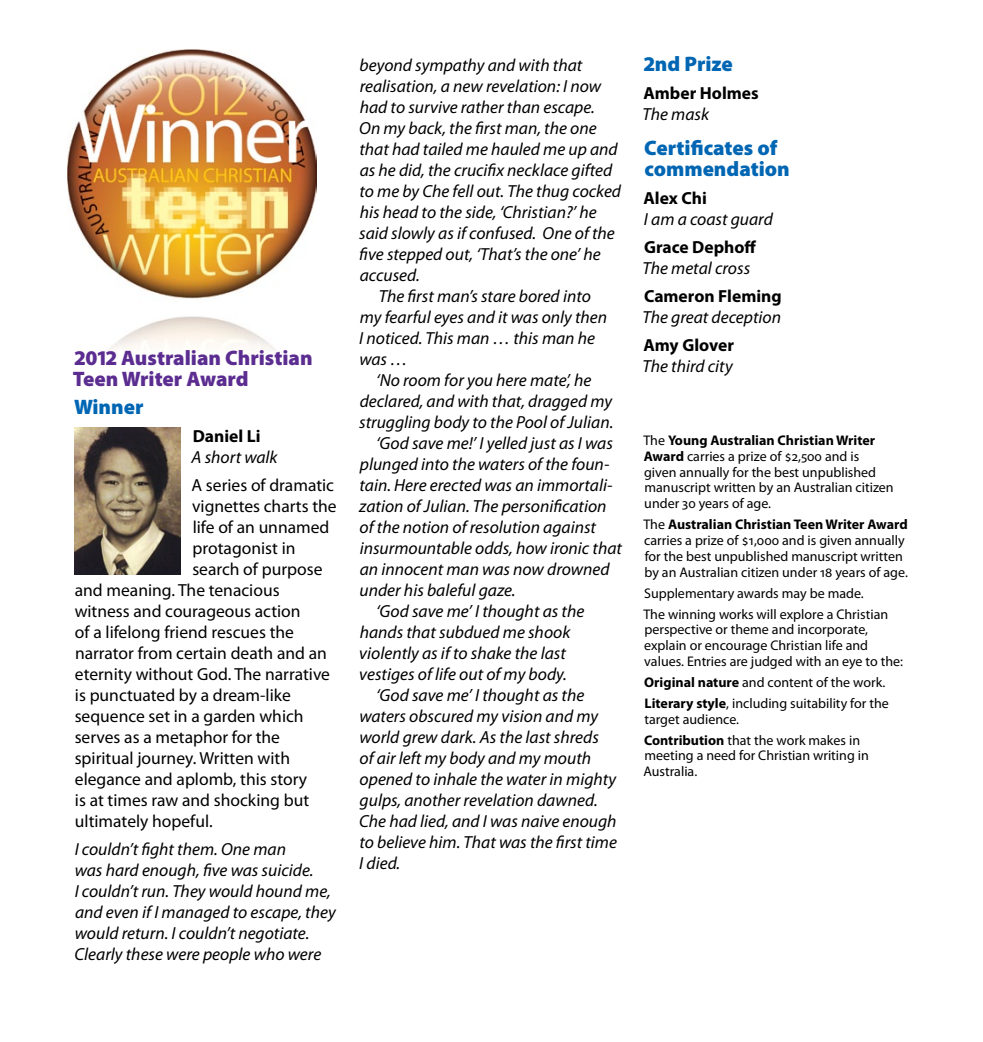
<style>
.page{position:relative;width:983px;height:1042px;background:#fff}
.page>*{position:absolute;margin:0;border:0;box-sizing:border-box;transform-origin:0 0}
.t1{font:900 21px/21px "Myriad Pro";color:#0066b3}
.t2{font:900 21px/21px "Myriad Pro";color:#5c2d91}
.t3{font:italic 17.5px/21px "Myriad Pro";color:#000}
.t4{font:17.5px "Myriad Pro";color:#000}
.t5{font:700 17.5px "Myriad Pro";color:#000}
.t6{font:14px/15.8px "Myriad Pro";color:#000}
.s1{font-weight:700}
</style>
<div class="page">
<img style="left:74px;top:428px;width:107px;height:147px">
<img style="left:68px;top:50px;width:248px;height:301px">
<p class="t2" style="left:73px;top:347px;width:241px">2012 Australian Christian<br>Teen Writer Award</p>
<p class="t1" style="left:74px;top:396px;width:71px">Winner</p>
<p class="t5" style="left:193px;top:424px;width:69px">Daniel Li</p>
<p class="t3" style="left:191px;top:446px;width:88px">A short walk</p>
<p class="t4" style="left:191px;top:474px;width:144px">A series of dramatic</p>
<p class="t4" style="left:192px;top:495px;width:146px">vignettes charts the</p>
<p class="t4" style="left:193px;top:516px;width:138px">life of an unnamed</p>
<p class="t4" style="left:192px;top:537px;width:104px">protagonist in</p>
<p class="t4" style="left:192px;top:558px;width:132px">search of purpose</p>
<p class="t4" style="left:75px;top:579px;width:206px">and meaning. The tenacious</p>
<p class="t4" style="left:75px;top:600px;width:227px">witness and courageous action</p>
<p class="t4" style="left:75px;top:621px;width:220px">of a lifelong friend rescues the</p>
<p class="t4" style="left:75px;top:642px;width:253px">narrator from certain death and an</p>
<p class="t4" style="left:75px;top:663px;width:256px">eternity without God. The narrative</p>
<p class="t4" style="left:75px;top:684px;width:217px">is punctuated by a dream-like</p>
<p class="t4" style="left:75px;top:705px;width:230px">sequence set in a garden which</p>
<p class="t4" style="left:75px;top:726px;width:207px">serves as a metaphor for the</p>
<p class="t4" style="left:75px;top:747px;width:217px">spiritual journey. Written with</p>
<p class="t4" style="left:75px;top:768px;width:233px">elegance and aplomb, this story</p>
<p class="t4" style="left:75px;top:789px;width:236px">is at times raw and shocking but</p>
<p class="t4" style="left:75px;top:810px;width:139px">ultimately hopeful.</p>
<p class="t3" style="left:74px;top:838px;width:262px">I couldn’t fight them. One man<br>was hard enough, five was suicide.<br>I couldn’t run. They would hound me, and even if I managed to escape, they would return. I couldn’t negotiate.<br>Clearly these were people who were</p>
<p class="t3" style="left:359px;top:54px;width:224px">beyond sympathy and with that</p>
<p class="t3" style="left:359px;top:75px;width:243px">realisation, a new revelation: I now</p>
<p class="t3" style="left:359px;top:96px;width:236px">had to survive rather than escape.</p>
<p class="t3" style="left:359px;top:117px;width:239px">On my back, the first man, the one</p>
<p class="t3" style="left:359px;top:138px;width:260px">that had tailed me hauled me up and</p>
<p class="t3" style="left:359px;top:159px;width:254px">as he did, the crucifix necklace gifted</p>
<p class="t3" style="left:359px;top:180px;width:263px">to me by Che fell out. The thug cocked</p>
<p class="t3" style="left:359px;top:201px;width:238px">his head to the side, ‘Christian?’ he</p>
<p class="t3" style="left:359px;top:222px;width:257px">said slowly as if confused. One of the</p>
<p class="t3" style="left:359px;top:243px;width:243px">five stepped out, ‘That’s the one’ he</p>
<p class="t3" style="left:359px;top:264px;width:62px">accused.</p>
<p class="t3" style="left:379px;top:285px;width:213px">The first man’s stare bored into</p>
<p class="t3" style="left:359px;top:306px;width:249px">my fearful eyes and it was only then</p>
<p class="t3" style="left:359px;top:327px;width:237px">I noticed. This man … this man he</p>
<p class="t3" style="left:359px;top:348px;width:50px">was …</p>
<p class="t3" style="left:376px;top:369px;width:216px">‘No room for you here mate’, he</p>
<p class="t3" style="left:359px;top:390px;width:254px">declared, and with that, dragged my</p>
<p class="t3" style="left:359px;top:411px;width:255px">struggling body to the Pool of Julian.</p>
<p class="t3" style="left:376px;top:432px;width:238px">‘God save me!’ I yelled just as I was</p>
<p class="t3" style="left:360px;top:453px;width:251px">plunged into the waters of the foun-</p>
<p class="t3" style="left:359px;top:474px;width:254px">tain. Here erected was an immortali-</p>
<p class="t3" style="left:359px;top:495px;width:249px">zation of Julian. The personification</p>
<p class="t3" style="left:359px;top:516px;width:238px">of the notion of resolution against</p>
<p class="t3" style="left:359px;top:537px;width:264px">insurmountable odds, how ironic that</p>
<p class="t3" style="left:359px;top:558px;width:251px">an innocent man was now drowned</p>
<p class="t3" style="left:359px;top:579px;width:157px">under his baleful gaze.</p>
<p class="t3" style="left:376px;top:600px;width:209px">‘God save me’ I thought as the</p>
<p class="t3" style="left:359px;top:621px;width:212px">hands that subdued me shook</p>
<p class="t3" style="left:359px;top:642px;width:208px">violently as if to shake the last</p>
<p class="t3" style="left:359px;top:663px;width:209px">vestiges of life out of my body.</p>
<p class="t3" style="left:376px;top:684px;width:209px">‘God save me’ I thought as the</p>
<p class="t3" style="left:359px;top:705px;width:240px">waters obscured my vision and my</p>
<p class="t3" style="left:359px;top:726px;width:241px">world grew dark. As the last shreds</p>
<p class="t3" style="left:359px;top:747px;width:233px">of air left my body and my mouth</p>
<p class="t3" style="left:359px;top:768px;width:258px">opened to inhale the water in mighty</p>
<p class="t3" style="left:359px;top:789px;width:239px">gulps, another revelation dawned.</p>
<p class="t3" style="left:359px;top:810px;width:259px">Che had lied, and I was naive enough</p>
<p class="t3" style="left:359px;top:831px;width:259px">to believe him. That was the first time</p>
<p class="t3" style="left:359px;top:852px;width:43px">I died.</p>
<p class="t1" style="left:644px;top:53px;width:90px">2nd Prize</p>
<p class="t5" style="left:643px;top:81px;width:117px">Amber Holmes</p>
<p class="t3" style="left:642px;top:103px;width:68px">The mask</p>
<p class="t1" style="left:644px;top:137px;width:147px">Certificates of commendation</p>
<p class="t5" style="left:643px;top:186px;width:65px">Alex Chi</p>
<p class="t3" style="left:643px;top:208px;width:130px">I am a coast guard</p>
<p class="t5" style="left:644px;top:235px;width:114px">Grace Dephoff</p>
<p class="t3" style="left:642px;top:257px;width:109px">The metal cross</p>
<p class="t5" style="left:644px;top:284px;width:139px">Cameron Fleming</p>
<p class="t3" style="left:642px;top:306px;width:140px">The great deception</p>
<p class="t5" style="left:643px;top:333px;width:92px">Amy Glover</p>
<p class="t3" style="left:642px;top:355px;width:92px">The third city</p>
<p class="t6" style="left:643px;top:432px;width:252px">The <span class="s1">Young Australian Christian Writer Award</span> carries a prize of $2,500 and is given annually for the best unpublished manuscript written by an Australian citizen under 30 years of age.</p>
<p class="t6" style="left:643px;top:516px;width:266px">The <span class="s1">Australian Christian Teen Writer Award </span>carries a prize of $1,000 and is given annually for the best unpublished manuscript written by an Australian citizen under 18 years of age.</p>
<p class="t6" style="left:643px;top:582px;width:246px;line-height:21px">Supplementary awards may be made.<br>The winning works will explore a Christian</p>
<p class="t6" style="left:644px;top:621px;width:260px">perspective or theme and incorporate, explain or encourage Christian life and values. Entries are judged with an eye to the:</p>
<p class="t6" style="left:644px;top:671px;width:246px;line-height:21px"><span class="s1">Original nature</span> and content of the work.<br><span class="s1">Literary style</span>, including suitability for the</p>
<p class="t6" style="left:643px;top:708px;width:217px;line-height:21px">target audience.<br><span class="s1">Contribution</span> that the work makes in</p>
<p class="t6" style="left:643px;top:747px;width:227px">meeting a need for Christian writing in<br>Australia.</p>
</div>
